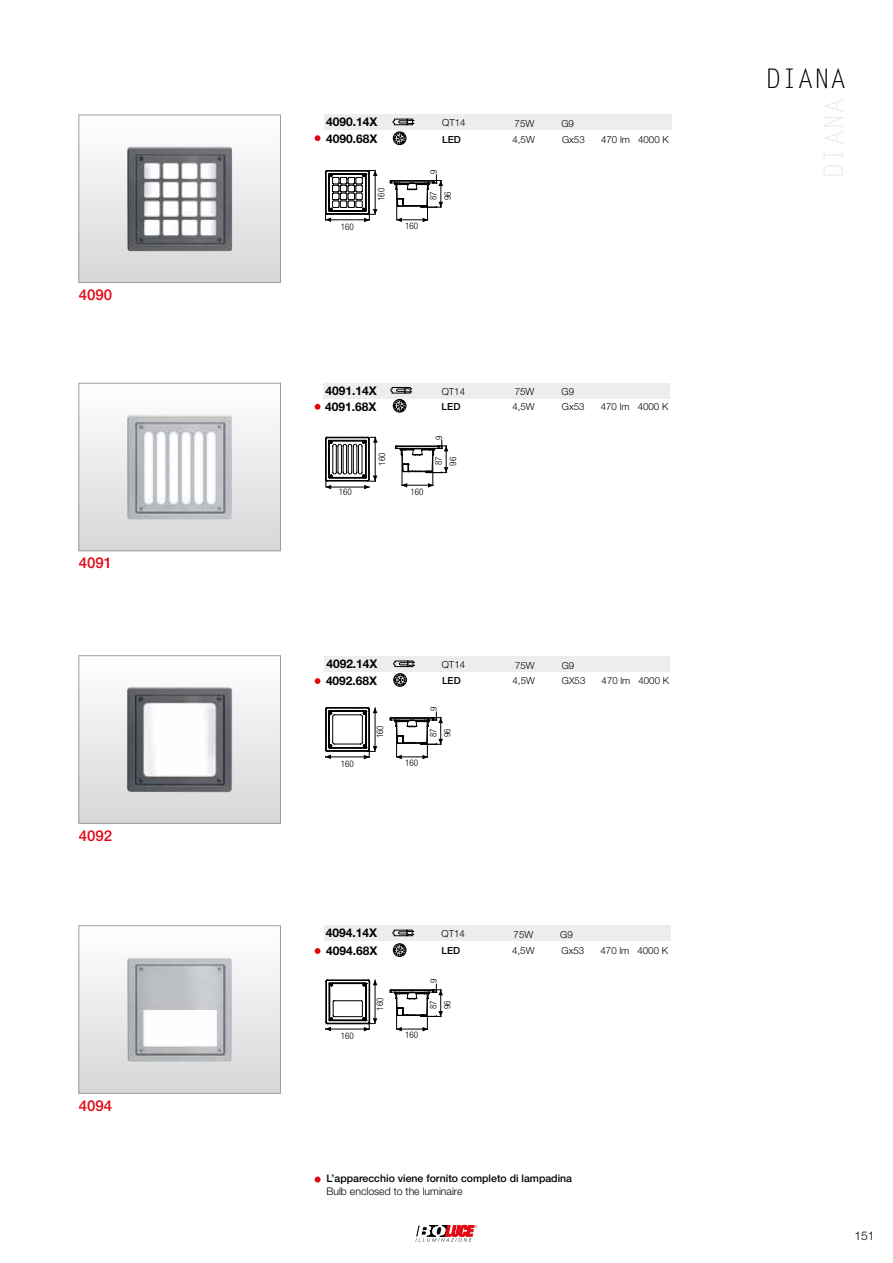
<style>
.page{position:relative;width:893px;height:1263px;background:#fff}
.page>*{position:absolute;margin:0;border:0;box-sizing:border-box;transform-origin:0 0}
.t1{font:27px "Letter Gothic Std";color:#000}
.t2{font:500 15px "Helvetica Neue LT Std";color:#e30613}
.t3{font:700 12px "Helvetica Neue";color:#000}
.t4{font:300 12px "Helvetica Neue LT Std";color:#000}
.t5{font:500 10.5px "Helvetica Neue LT Std";color:#000}
.t6{font:300 10.5px "Helvetica Neue LT Std";color:#000}
.t7{font:300 9.75px "Helvetica Neue";color:#000}
.t8{font:500 9.75px "Helvetica Neue";color:#000}
.t9{font:300 condensed 9px/14.2px "Helvetica Neue";color:#000}
</style>
<div class="page">
<svg style="left:416px;top:1225px;width:61px;height:17px"></svg>
<div style="left:79px;top:115px;width:201px;height:168px;background:linear-gradient(to bottom,#fff,#d7d7d7)"></div>
<img style="left:127px;top:146px;width:106px;height:106px">
<div style="left:79px;top:115px;width:202px;height:168px;border:1px solid #9d9d9c"></div>
<div style="left:324px;top:115px;width:347px;height:15px;background:#ededed"></div>
<svg style="left:392px;top:118px;width:22px;height:7px"></svg>
<svg style="left:315px;top:135px;width:5px;height:6px"></svg>
<svg style="left:393px;top:132px;width:13px;height:12px"></svg>
<div style="left:393px;top:132px;width:13px;height:13px;border:1px solid #000;border-radius:50%"></div>
<svg style="left:325px;top:170px;width:118px;height:52px"></svg>
<div style="left:79px;top:383px;width:201px;height:168px;background:linear-gradient(to bottom,#fff,#d7d7d7)"></div>
<img style="left:127px;top:414px;width:106px;height:106px">
<div style="left:79px;top:383px;width:202px;height:168px;border:1px solid #9d9d9c"></div>
<div style="left:323px;top:383px;width:347px;height:15px;background:#ededed"></div>
<svg style="left:390px;top:387px;width:22px;height:7px"></svg>
<svg style="left:315px;top:404px;width:5px;height:6px"></svg>
<svg style="left:393px;top:400px;width:13px;height:12px"></svg>
<div style="left:393px;top:399px;width:13px;height:13px;border:1px solid #000;border-radius:50%"></div>
<hr style="left:402px;top:450px;width:1px;height:35px;background:#000">
<hr style="left:433px;top:450px;width:1px;height:35px;background:#000">
<svg style="left:395px;top:440px;width:53px;height:33px"></svg>
<hr style="left:402px;top:485px;width:31px;height:1px;background:#000">
<svg style="left:402px;top:483px;width:5px;height:5px"></svg>
<svg style="left:428px;top:483px;width:6px;height:5px"></svg>
<svg style="left:325px;top:437px;width:53px;height:52px"></svg>
<div style="left:79px;top:926px;width:201px;height:167px;background:linear-gradient(to bottom,#fff,#d7d7d7)"></div>
<img style="left:127px;top:957px;width:106px;height:106px">
<div style="left:79px;top:925px;width:202px;height:168px;border:1px solid #9d9d9c"></div>
<div style="left:324px;top:925px;width:346px;height:16px;background:#ededed"></div>
<svg style="left:392px;top:929px;width:22px;height:7px"></svg>
<svg style="left:315px;top:948px;width:5px;height:6px"></svg>
<svg style="left:393px;top:945px;width:13px;height:11px"></svg>
<div style="left:393px;top:943px;width:13px;height:14px;border:1px solid #000;border-radius:50%"></div>
<hr style="left:396px;top:994px;width:1px;height:35px;background:#000">
<hr style="left:427px;top:994px;width:1px;height:35px;background:#000">
<svg style="left:389px;top:984px;width:54px;height:33px"></svg>
<hr style="left:396px;top:1029px;width:32px;height:1px;background:#000">
<svg style="left:396px;top:1027px;width:6px;height:4px"></svg>
<svg style="left:422px;top:1027px;width:6px;height:4px"></svg>
<svg style="left:325px;top:979px;width:52px;height:52px"></svg>
<div style="left:79px;top:656px;width:201px;height:167px;background:linear-gradient(to bottom,#fff,#d7d7d7)"></div>
<img style="left:126px;top:687px;width:107px;height:105px">
<div style="left:79px;top:655px;width:202px;height:168px;border:1px solid #9d9d9c"></div>
<div style="left:324px;top:656px;width:346px;height:16px;background:#ededed"></div>
<svg style="left:393px;top:660px;width:21px;height:7px"></svg>
<svg style="left:315px;top:678px;width:5px;height:6px"></svg>
<svg style="left:394px;top:674px;width:12px;height:12px"></svg>
<div style="left:394px;top:673px;width:13px;height:13px;border:1px solid #000;border-radius:50%"></div>
<hr style="left:396px;top:722px;width:1px;height:35px;background:#000">
<hr style="left:427px;top:722px;width:1px;height:35px;background:#000">
<svg style="left:389px;top:712px;width:54px;height:33px"></svg>
<hr style="left:396px;top:757px;width:32px;height:1px;background:#000">
<svg style="left:396px;top:755px;width:6px;height:4px"></svg>
<svg style="left:422px;top:755px;width:6px;height:4px"></svg>
<svg style="left:325px;top:707px;width:52px;height:52px"></svg>
<svg style="left:315px;top:1176px;width:6px;height:6px"></svg>
<h2 class="t2" style="left:79px;top:286px;width:35px">4090</h2>
<h2 class="t2" style="left:79px;top:554px;width:35px">4091</h2>
<h2 class="t2" style="left:79px;top:826px;width:35px">4092</h2>
<h2 class="t2" style="left:79px;top:1096px;width:35px">4094</h2>
<p class="t3" style="left:326px;top:113px;width:53px">4090.14X</p>
<p class="t7" style="left:442px;top:115px;width:25px">QT14</p>
<p class="t7" style="left:515px;top:116px;width:21px">75W</p>
<p class="t7" style="left:561px;top:116px;width:14px">G9</p>
<p class="t3" style="left:326px;top:130px;width:53px">4090.68X</p>
<p class="t8" style="left:442px;top:131px;width:20px">LED</p>
<p class="t7" style="left:512px;top:131px;width:24px">4,5W</p>
<p class="t7" style="left:562px;top:131px;width:24px">Gx53</p>
<p class="t7" style="left:601px;top:131px;width:69px">470 lm 4000 K</p>
<p class="t9" style="left:341px;top:219px;width:15px">160</p>
<p class="t9" style="left:374px;top:201px;width:15px;rotate:-90deg">160</p>
<p class="t9" style="left:405px;top:219px;width:15px">160</p>
<p class="t9" style="left:427px;top:174px;width:6px;rotate:-90deg">9</p>
<p class="t9" style="left:426px;top:200px;width:10px;rotate:-90deg">87<br>96</p>
<p class="t3" style="left:326px;top:381px;width:53px">4091.14X</p>
<p class="t7" style="left:442px;top:383px;width:25px">QT14</p>
<p class="t7" style="left:515px;top:384px;width:21px">75W</p>
<p class="t7" style="left:561px;top:384px;width:14px">G9</p>
<p class="t3" style="left:325px;top:398px;width:53px">4091.68X</p>
<p class="t8" style="left:442px;top:399px;width:20px">LED</p>
<p class="t7" style="left:512px;top:399px;width:24px">4,5W</p>
<p class="t7" style="left:562px;top:399px;width:24px">Gx53</p>
<p class="t7" style="left:601px;top:399px;width:69px">470 lm 4000 K</p>
<p class="t9" style="left:432px;top:440px;width:6px;rotate:-90deg">9</p>
<p class="t9" style="left:339px;top:485px;width:15px">160</p>
<p class="t9" style="left:375px;top:466px;width:15px;rotate:-90deg">160</p>
<p class="t9" style="left:431px;top:466px;width:10px;rotate:-90deg">87<br>96</p>
<p class="t9" style="left:410px;top:484px;width:15px">160</p>
<p class="t3" style="left:326px;top:654px;width:53px">4092.14X</p>
<p class="t7" style="left:442px;top:657px;width:25px">QT14</p>
<p class="t7" style="left:515px;top:657px;width:21px">75W</p>
<p class="t7" style="left:562px;top:657px;width:14px">G9</p>
<p class="t3" style="left:326px;top:671px;width:53px">4092.68X</p>
<p class="t8" style="left:442px;top:673px;width:20px">LED</p>
<p class="t7" style="left:513px;top:673px;width:24px">4,5W</p>
<p class="t7" style="left:562px;top:673px;width:25px">GX53</p>
<p class="t7" style="left:602px;top:673px;width:69px">470 lm 4000 K</p>
<p class="t9" style="left:426px;top:711px;width:6px;rotate:-90deg">9</p>
<p class="t9" style="left:373px;top:738px;width:15px;rotate:-90deg">160</p>
<p class="t9" style="left:426px;top:737px;width:10px;rotate:-90deg">87<br>96</p>
<p class="t9" style="left:341px;top:756px;width:15px">160</p>
<p class="t9" style="left:405px;top:756px;width:15px">160</p>
<p class="t3" style="left:326px;top:924px;width:53px">4094.14X</p>
<p class="t7" style="left:442px;top:926px;width:25px">QT14</p>
<p class="t7" style="left:514px;top:926px;width:21px">75W</p>
<p class="t7" style="left:560px;top:926px;width:14px">G9</p>
<p class="t3" style="left:326px;top:941px;width:53px">4094.68X</p>
<p class="t8" style="left:441px;top:943px;width:20px">LED</p>
<p class="t7" style="left:512px;top:943px;width:24px">4,5W</p>
<p class="t7" style="left:562px;top:943px;width:24px">Gx53</p>
<p class="t7" style="left:600px;top:943px;width:69px">470 lm 4000 K</p>
<p class="t9" style="left:426px;top:983px;width:6px;rotate:-90deg">9</p>
<p class="t9" style="left:373px;top:1010px;width:15px;rotate:-90deg">160</p>
<p class="t9" style="left:426px;top:1009px;width:10px;rotate:-90deg">87<br>96</p>
<p class="t9" style="left:341px;top:1028px;width:15px">160</p>
<p class="t9" style="left:405px;top:1028px;width:15px">160</p>
<p class="t5" style="left:326px;top:1172px;width:247px">L’apparecchio viene fornito completo di lampadina</p>
<p class="t6" style="left:326px;top:1185px;width:138px">Bulb enclosed to the luminaire</p>
<h1 class="t1" style="left:765px;top:63px;width:82px">DIANA</h1>
<p class="t4" style="left:855px;top:1228px;width:22px">151</p>
</div>
